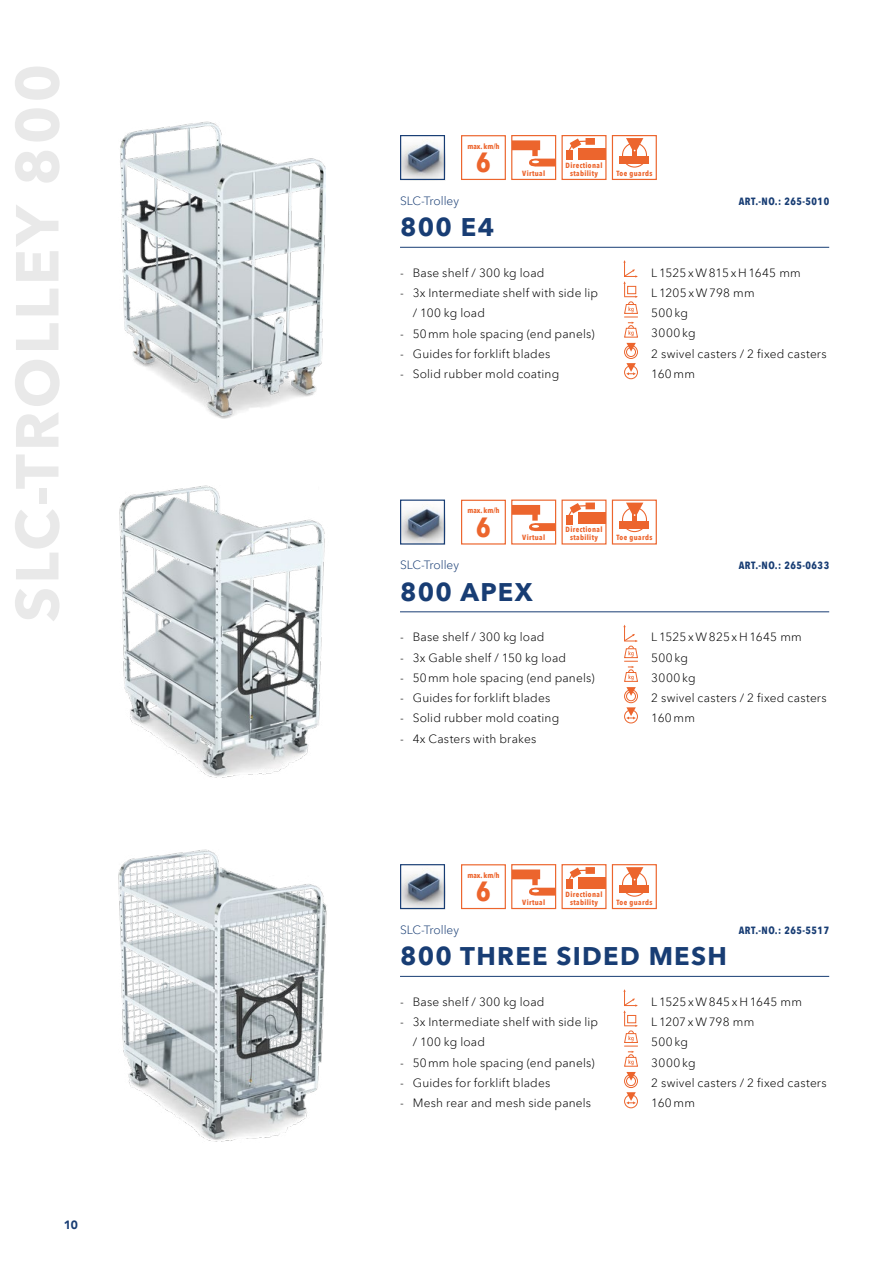
<style>
.page{position:relative;width:893px;height:1263px;background:#fff}
.page>*{position:absolute;margin:0;border:0;box-sizing:border-box;transform-origin:0 0}
.t1{font:700 60px "Avenir Next LT Pro";letter-spacing:.05em;color:#e9e9e9}
.t2{font:700 condensed 27.75px "Avenir Next LT Pro";color:#ec652d}
.t3{font:700 25.5px "Avenir Next LT Pro";letter-spacing:.05em;color:#183d74}
.t4{font:300 12px/20.2px "Avenir Next LT Pro";letter-spacing:.015em;color:#000}
.t5{font:300 12px "Avenir Next LT Pro";color:#183d74}
.t6{font:900 12px "Avenir LT Pro";color:#183d74}
.t7{font:700 condensed 10.5px "Avenir Next LT Pro";letter-spacing:.05em;color:#183d74}
.t8{font:700 condensed 7.5px/7.6px "Avenir Next LT Pro";letter-spacing:.05em;color:#ec652d;text-align:center}
</style>
<div class="page">
<img style="left:120px;top:121px;width:206px;height:297px">
<hr style="left:400px;top:247px;width:429px;height:1px;background:#183d74">
<div style="left:461px;top:135px;width:45px;height:45px;border:1px solid #ec652d"></div>
<div style="left:511px;top:135px;width:45px;height:45px;border:1px solid #ec652d"></div>
<svg style="left:512px;top:140px;width:44px;height:27px"></svg>
<div style="left:561px;top:135px;width:45px;height:45px;border:1px solid #ec652d"></div>
<div style="left:566px;top:151px;width:7px;height:9px;background:#ec652d"></div>
<div style="left:585px;top:138px;width:10px;height:7px;background:#ec652d"></div>
<svg style="left:567px;top:138px;width:21px;height:15px"></svg>
<div style="left:579px;top:148px;width:27px;height:12px;background:#ec652d"></div>
<img style="left:402px;top:139px;width:41px;height:39px">
<div style="left:400px;top:135px;width:45px;height:45px;border:1px solid #183d74"></div>
<div style="left:612px;top:135px;width:45px;height:45px;border:1px solid #ec652d"></div>
<div style="left:622px;top:143px;width:25px;height:25px;border:1px solid #ec652d;border-radius:50%"></div>
<div style="left:619px;top:156px;width:30px;height:8px;background:#ec652d"></div>
<div style="left:632px;top:150px;width:5px;height:9px;background:#ec652d"></div>
<svg style="left:626px;top:138px;width:17px;height:14px"></svg>
<div style="left:624px;top:345px;width:14px;height:14px;border:1px solid #ec652d;border-radius:50%"></div>
<div style="left:626px;top:347px;width:10px;height:10px;border:1px solid #ec652d;border-radius:50%"></div>
<div style="left:624px;top:365px;width:14px;height:14px;border:1px solid #ec652d;border-radius:50%"></div>
<svg style="left:626px;top:363px;width:10px;height:12px"></svg>
<svg style="left:623px;top:260px;width:15px;height:92px"></svg>
<div style="left:627px;top:286px;width:9px;height:8px;border:1px solid #ec652d"></div>
<img style="left:119px;top:485px;width:206px;height:293px">
<hr style="left:400px;top:611px;width:429px;height:1px;background:#183d74">
<div style="left:461px;top:500px;width:45px;height:45px;border:1px solid #ec652d"></div>
<div style="left:511px;top:500px;width:45px;height:45px;border:1px solid #ec652d"></div>
<svg style="left:512px;top:505px;width:44px;height:26px"></svg>
<div style="left:561px;top:500px;width:45px;height:45px;border:1px solid #ec652d"></div>
<div style="left:566px;top:515px;width:7px;height:10px;background:#ec652d"></div>
<div style="left:585px;top:502px;width:10px;height:7px;background:#ec652d"></div>
<svg style="left:568px;top:503px;width:20px;height:14px"></svg>
<div style="left:579px;top:512px;width:27px;height:12px;background:#ec652d"></div>
<img style="left:402px;top:504px;width:41px;height:39px">
<div style="left:400px;top:500px;width:45px;height:45px;border:1px solid #183d74"></div>
<div style="left:612px;top:500px;width:45px;height:45px;border:1px solid #ec652d"></div>
<div style="left:622px;top:507px;width:25px;height:25px;border:1px solid #ec652d;border-radius:50%"></div>
<div style="left:619px;top:521px;width:30px;height:8px;background:#ec652d"></div>
<div style="left:632px;top:514px;width:5px;height:10px;background:#ec652d"></div>
<svg style="left:626px;top:503px;width:17px;height:13px"></svg>
<div style="left:624px;top:689px;width:14px;height:14px;border:1px solid #ec652d;border-radius:50%"></div>
<div style="left:626px;top:691px;width:10px;height:10px;border:1px solid #ec652d;border-radius:50%"></div>
<div style="left:624px;top:710px;width:14px;height:13px;border:1px solid #ec652d;border-radius:50%"></div>
<svg style="left:626px;top:707px;width:10px;height:12px"></svg>
<svg style="left:623px;top:625px;width:15px;height:71px"></svg>
<img style="left:118px;top:849px;width:209px;height:293px">
<hr style="left:400px;top:976px;width:429px;height:1px;background:#183d74">
<div style="left:461px;top:864px;width:45px;height:45px;border:1px solid #ec652d"></div>
<div style="left:511px;top:864px;width:45px;height:45px;border:1px solid #ec652d"></div>
<svg style="left:512px;top:869px;width:44px;height:27px"></svg>
<div style="left:561px;top:864px;width:45px;height:45px;border:1px solid #ec652d"></div>
<div style="left:566px;top:880px;width:7px;height:9px;background:#ec652d"></div>
<div style="left:585px;top:867px;width:10px;height:7px;background:#ec652d"></div>
<svg style="left:567px;top:867px;width:21px;height:15px"></svg>
<div style="left:579px;top:877px;width:27px;height:12px;background:#ec652d"></div>
<img style="left:402px;top:868px;width:41px;height:39px">
<div style="left:400px;top:864px;width:45px;height:45px;border:1px solid #183d74"></div>
<div style="left:612px;top:864px;width:45px;height:45px;border:1px solid #ec652d"></div>
<div style="left:622px;top:872px;width:25px;height:25px;border:1px solid #ec652d;border-radius:50%"></div>
<div style="left:619px;top:885px;width:30px;height:8px;background:#ec652d"></div>
<div style="left:632px;top:879px;width:5px;height:9px;background:#ec652d"></div>
<svg style="left:626px;top:867px;width:17px;height:14px"></svg>
<div style="left:624px;top:1074px;width:14px;height:14px;border:1px solid #ec652d;border-radius:50%"></div>
<div style="left:626px;top:1076px;width:10px;height:10px;border:1px solid #ec652d;border-radius:50%"></div>
<div style="left:624px;top:1094px;width:14px;height:14px;border:1px solid #ec652d;border-radius:50%"></div>
<svg style="left:626px;top:1092px;width:10px;height:12px"></svg>
<svg style="left:623px;top:989px;width:15px;height:92px"></svg>
<div style="left:627px;top:1015px;width:9px;height:8px;border:1px solid #ec652d"></div>
<h1 class="t1" style="left:1px;top:622px;width:560px;rotate:-90deg">SLC-TROLLEY 800</h1>
<p class="t6" style="left:64px;top:1217px;width:16px">10</p>
<p class="t8" style="left:467px;top:142px;width:34px">max. km/h</p>
<h2 class="t2" style="left:476px;top:146px;width:16px">6</h2>
<p class="t5" style="left:400px;top:193px;width:61px">SLC-Trolley</p>
<h3 class="t3" style="left:400px;top:212px;width:96px">800 E4</h3>
<p class="t8" style="left:522px;top:169px;width:25px">Virtual</p>
<p class="t8" style="left:566px;top:161px;width:38px">Directional stability</p>
<p class="t8" style="left:616px;top:169px;width:37px">Toe guards</p>
<p class="t7" style="left:739px;top:195px;width:92px">ART.-NO.: 265-5010</p>
<p class="t4" style="left:400px;top:262px;width:146px">- Base shelf / 300 kg load</p>
<p class="t4" style="left:413px;top:283px;width:187px;text-indent:-13px">- 3x Intermediate shelf with side lip / 100 kg load</p>
<p class="t4" style="left:400px;top:323px;width:196px">- 50mm hole spacing (end panels)</p>
<p class="t4" style="left:400px;top:343px;width:152px">- Guides for forklift blades</p>
<p class="t4" style="left:400px;top:364px;width:161px">- Solid rubber mold coating</p>
<p class="t4" style="left:651px;top:262px;width:177px">L 1525xW815xH 1645 mm<br>L 1205xW798 mm<br>500 kg<br>3000kg<br>2 swivel casters / 2 fixed casters<br>160mm</p>
<p class="t8" style="left:467px;top:507px;width:34px">max. km/h</p>
<h2 class="t2" style="left:476px;top:510px;width:16px">6</h2>
<p class="t8" style="left:522px;top:533px;width:25px">Virtual</p>
<p class="t8" style="left:566px;top:526px;width:38px">Directional stability</p>
<p class="t8" style="left:616px;top:533px;width:37px">Toe guards</p>
<p class="t5" style="left:400px;top:558px;width:61px">SLC-Trolley</p>
<h3 class="t3" style="left:400px;top:576px;width:134px">800 APEX</h3>
<p class="t7" style="left:739px;top:559px;width:92px">ART.-NO.: 265-0633</p>
<p class="t4" style="left:400px;top:627px;width:146px">- Base shelf / 300 kg load</p>
<p class="t4" style="left:400px;top:647px;width:168px">- 3x Gable shelf / 150 kg load</p>
<p class="t4" style="left:400px;top:667px;width:196px">- 50mm hole spacing (end panels)</p>
<p class="t4" style="left:400px;top:688px;width:152px">- Guides for forklift blades</p>
<p class="t4" style="left:400px;top:708px;width:161px">- Solid rubber mold coating</p>
<p class="t4" style="left:400px;top:728px;width:138px">- 4x Casters with brakes</p>
<p class="t4" style="left:651px;top:627px;width:177px">L 1525xW825xH 1645 mm<br>500 kg<br>3000kg<br>2 swivel casters / 2 fixed casters<br>160mm</p>
<p class="t8" style="left:467px;top:871px;width:34px">max. km/h</p>
<h2 class="t2" style="left:476px;top:875px;width:16px">6</h2>
<p class="t8" style="left:522px;top:898px;width:25px">Virtual</p>
<p class="t8" style="left:566px;top:890px;width:38px">Directional stability</p>
<p class="t8" style="left:616px;top:898px;width:37px">Toe guards</p>
<p class="t5" style="left:400px;top:922px;width:61px">SLC-Trolley</p>
<h3 class="t3" style="left:400px;top:941px;width:328px">800 THREE SIDED MESH</h3>
<p class="t7" style="left:739px;top:924px;width:92px">ART.-NO.: 265-5517</p>
<p class="t4" style="left:400px;top:991px;width:146px">- Base shelf / 300 kg load</p>
<p class="t4" style="left:413px;top:1012px;width:187px;text-indent:-13px">- 3x Intermediate shelf with side lip / 100 kg load</p>
<p class="t4" style="left:400px;top:1052px;width:196px">- 50mm hole spacing (end panels)</p>
<p class="t4" style="left:400px;top:1072px;width:152px">- Guides for forklift blades</p>
<p class="t4" style="left:400px;top:1093px;width:193px">- Mesh rear and mesh side panels</p>
<p class="t4" style="left:651px;top:991px;width:177px">L1525xW845xH1645 mm<br>L 1207xW798 mm<br>500 kg<br>3000kg<br>2 swivel casters / 2 fixed casters<br>160mm</p>
</div>
